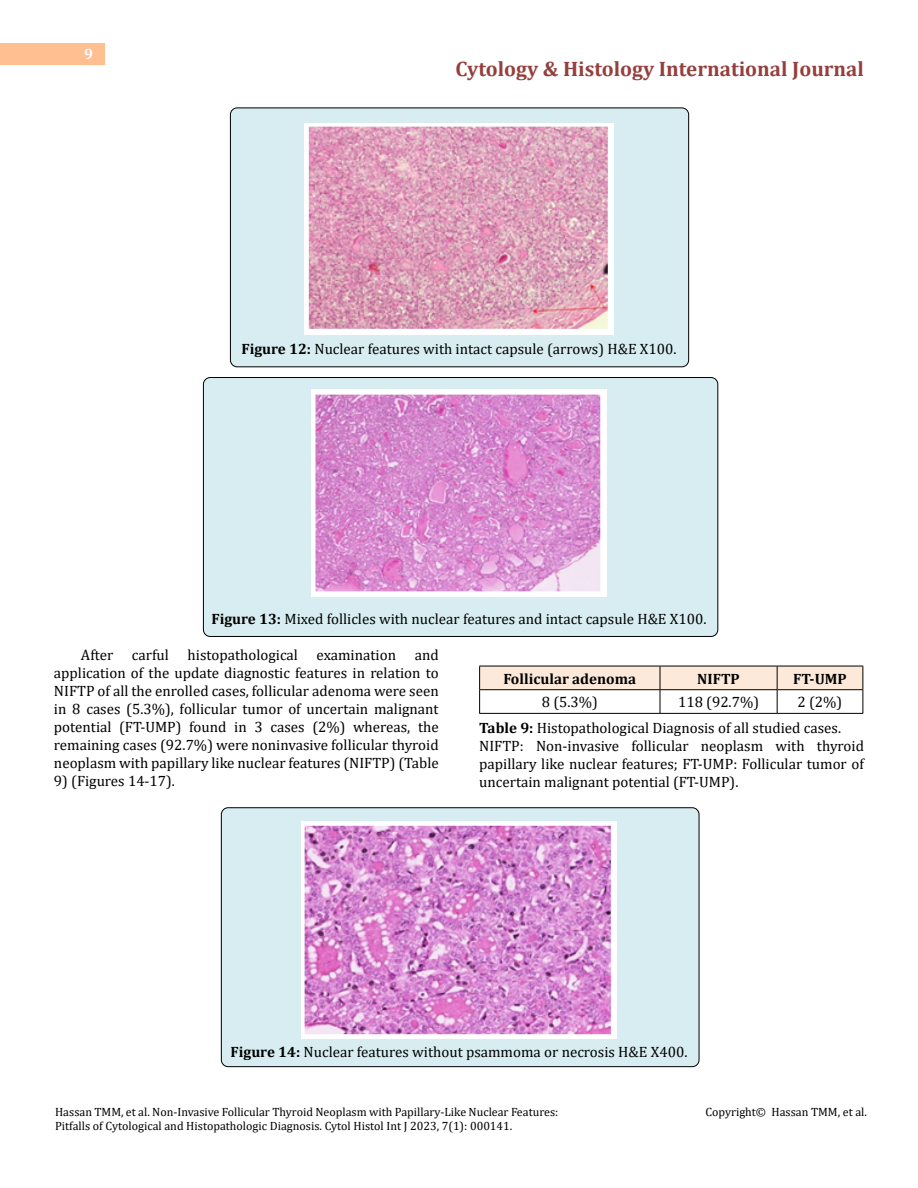
<style>
.page{position:relative;width:918px;height:1188px;background:#fff}
.page>*{position:absolute;margin:0;border:0;box-sizing:border-box;transform-origin:0 0}
.t1{font:700 21px "Cambria";color:#953f3c}
.t2{font:15px/18px "Cambria";color:#000;text-align:justify}
.t3{font:700 15px "Cambria";color:#000}
.t4{font:700 15px "Cambria";color:#fff}
.t5{font:12px/14.4px "Cambria";color:#000}
.s1{font-weight:700}
</style>
<div class="page">
<div style="left:0;top:43px;width:105px;height:21px;background:#ffbf91"></div>
<div style="left:221px;top:808px;width:478px;height:259px;background:#d8edf2;border-radius:7px"></div>
<div style="left:221px;top:807px;width:478px;height:260px;border:1px solid #000;border-radius:7px"></div>
<div style="left:203px;top:378px;width:515px;height:258px;background:#d8edf2;border-radius:7px"></div>
<div style="left:203px;top:377px;width:515px;height:260px;border:1px solid #000;border-radius:7px"></div>
<div style="left:230px;top:108px;width:459px;height:259px;background:#d8edf2;border-radius:7px"></div>
<div style="left:230px;top:108px;width:459px;height:259px;border:1px solid #000;border-radius:7px"></div>
<img style="left:305px;top:124px;width:308px;height:210px">
<img style="left:311px;top:390px;width:296px;height:207px">
<svg style="left:479px;top:666px;width:384px;height:47px"></svg>
<hr style="left:479px;top:713px;width:181px;height:1px;background:#000">
<hr style="left:660px;top:713px;width:117px;height:1px;background:#000">
<hr style="left:777px;top:713px;width:86px;height:1px;background:#000">
<img style="left:302px;top:821px;width:314px;height:217px">
<p class="t4" style="left:84px;top:44px;width:10px">9</p>
<h1 class="t1" style="left:456px;top:54px;width:410px">Cytology &amp; Histology International Journal</h1>
<p class="t2" style="left:242px;top:339px;width:436px"><span class="s1">Figure 12:</span> Nuclear features with intact capsule (arrows) H&amp;E X100.</p>
<p class="t2" style="left:211px;top:609px;width:496px"><span class="s1">Figure 13:</span> Mixed follicles with nuclear features and intact capsule H&amp;E X100.</p>
<p class="t2" style="left:54px;top:645px;width:386px;text-indent:27px">After carful histopathological examination and application of the update diagnostic features in relation to NIFTP of all the enrolled cases, follicular adenoma were seen in 8 cases (5.3%), follicular tumor of uncertain malignant potential (FT-UMP) found in 3 cases (2%) whereas, the remaining cases (92.7%) were noninvasive follicular thyroid neoplasm with papillary like nuclear features (NIFTP) (Table</p>
<p class="t2" style="left:54px;top:771px;width:123px">9) (Figures 14-17).</p>
<p class="t3" style="left:503px;top:668px;width:134px">Follicular adenoma</p>
<p class="t3" style="left:697px;top:668px;width:44px">NIFTP</p>
<p class="t3" style="left:793px;top:668px;width:55px">FT-UMP</p>
<p class="t2" style="left:542px;top:693px;width:58px">8 (5.3%)</p>
<p class="t2" style="left:678px;top:693px;width:83px">118 (92.7%)</p>
<p class="t2" style="left:479px;top:690px;width:365px;line-height:25.2px;text-align:right">2 (2%)<br><span class="s1">Table 9:</span> Histopathological Diagnosis of all studied cases.</p>
<p class="t2" style="left:479px;top:736px;width:386px">NIFTP: Non-invasive follicular neoplasm with thyroid papillary like nuclear features; FT-UMP: Follicular tumor of uncertain malignant potential (FT-UMP).</p>
<p class="t2" style="left:231px;top:1042px;width:458px"><span class="s1">Figure 14:</span> Nuclear features without psammoma or necrosis H&amp;E X400.</p>
<p class="t5" style="left:55px;top:1105px;width:505px">Hassan TMM, et al. Non-Invasive Follicular Thyroid Neoplasm with Papillary-Like Nuclear Features:<br>Pitfalls of Cytological and Histopathologic Diagnosis. Cytol Histol Int J 2023, 7(1): 000141.</p>
<p class="t5" style="left:705px;top:1105px;width:163px">Copyright© Hassan TMM, et al.</p>
</div>
